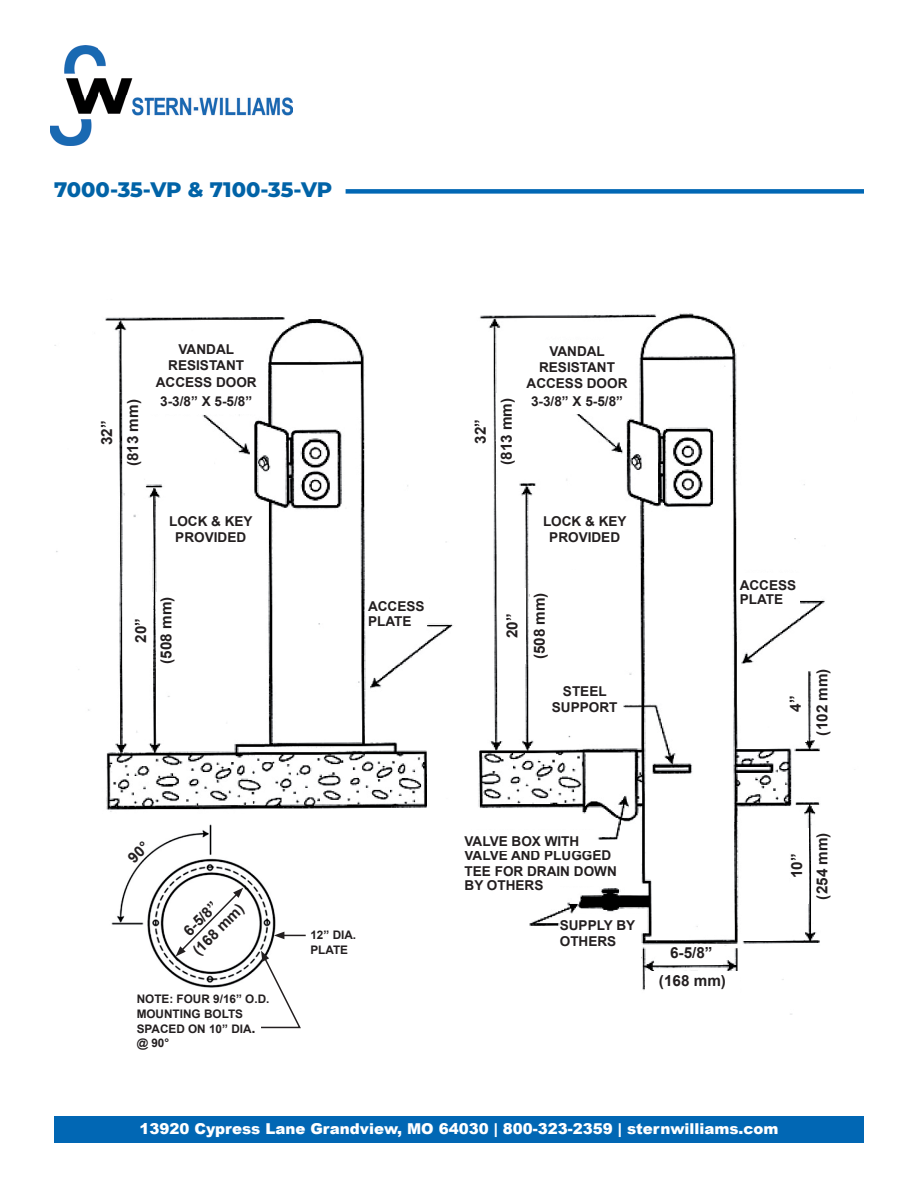
<style>
.page{position:relative;width:918px;height:1188px;background:#fff}
.page>*{position:absolute;margin:0;border:0;box-sizing:border-box;transform-origin:0 0}
.t1{font:800 21px "Montserrat";letter-spacing:-.005em;color:#0163a7}
.t2{font:700 15.3px "Arial";color:#231f20}
.t3{font:900 15px "Arial";color:#fff}
.t4{font:700 15px "Arial";color:#231f20}
.t5{font:700 13.5px/16.4px "Arial";color:#231f20;text-align:center}
.t6{font:700 11.85px/14.1px "Arial";color:#231f20}
.s1{font-size:15px}
</style>
<div class="page">
<div style="left:54px;top:1116px;width:810px;height:27px;background:#0167b4"></div>
<img style="left:50px;top:45px;width:243px;height:100px">
<div style="left:346px;top:189px;width:518px;height:5px;background:#0167b4"></div>
<img style="left:54px;top:317px;width:400px;height:495px">
<img style="left:478px;top:313px;width:347px;height:702px">
<img style="left:111px;top:824px;width:174px;height:164px">
<svg style="left:274px;top:932px;width:32px;height:7px"></svg>
<svg style="left:176px;top:888px;width:73px;height:71px"></svg>
<svg style="left:260px;top:951px;width:41px;height:78px"></svg>
<div style="left:475px;top:394px;width:17px;height:75px;background:#fff"></div>
<div style="left:101px;top:395px;width:18px;height:76px;background:#fff"></div>
<div style="left:506px;top:588px;width:20px;height:76px;background:#fff"></div>
<div style="left:135px;top:592px;width:17px;height:76px;background:#fff"></div>
<div style="left:790px;top:666px;width:17px;height:75px;background:#fff"></div>
<div style="left:791px;top:828px;width:17px;height:76px;background:#fff"></div>
<div style="left:660px;top:947px;width:63px;height:18px;background:#fff"></div>
<div style="left:497px;top:394px;width:25px;height:75px;background:#fff"></div>
<div style="left:123px;top:395px;width:25px;height:76px;background:#fff"></div>
<div style="left:530px;top:588px;width:26px;height:76px;background:#fff"></div>
<div style="left:157px;top:592px;width:26px;height:76px;background:#fff"></div>
<div style="left:812px;top:664px;width:27px;height:76px;background:#fff"></div>
<div style="left:812px;top:828px;width:27px;height:76px;background:#fff"></div>
<div style="left:740px;top:574px;width:60px;height:20px;background:#fff"></div>
<div style="left:368px;top:596px;width:60px;height:20px;background:#fff"></div>
<div style="left:547px;top:680px;width:76px;height:55px;background:#fff"></div>
<div style="left:158px;top:510px;width:106px;height:55px;background:#fff"></div>
<div style="left:531px;top:510px;width:107px;height:55px;background:#fff"></div>
<div style="left:148px;top:338px;width:116px;height:57px;background:#fff"></div>
<div style="left:519px;top:340px;width:116px;height:57px;background:#fff"></div>
<div style="left:740px;top:594px;width:60px;height:23px;background:#fff"></div>
<div style="left:368px;top:616px;width:58px;height:20px;background:#fff"></div>
<div style="left:645px;top:971px;width:95px;height:26px;background:#fff"></div>
<div style="left:465px;top:874px;width:95px;height:21px;background:#fff"></div>
<div style="left:465px;top:860px;width:174px;height:20px;background:#fff"></div>
<div style="left:465px;top:844px;width:166px;height:21px;background:#fff"></div>
<div style="left:465px;top:830px;width:130px;height:20px;background:#fff"></div>
<div style="left:556px;top:877px;width:82px;height:9px;background:#fff"></div>
<div style="left:462px;top:895px;width:94px;height:9px;background:#fff"></div>
<div style="left:148px;top:390px;width:116px;height:23px;background:#fff"></div>
<div style="left:519px;top:390px;width:116px;height:23px;background:#fff"></div>
<div style="left:560px;top:914px;width:80px;height:55px;background:#fff"></div>
<svg style="left:127px;top:841px;width:19px;height:23px"></svg>
<h1 class="t1" style="left:54px;top:174px;width:280px">7000-35-VP &amp; 7100-35-VP</h1>
<p class="t5" style="left:156px;top:342px;width:103px">VANDAL<br>RESISTANT<br>ACCESS DOOR</p>
<p class="t5" style="left:527px;top:343px;width:103px">VANDAL<br>RESISTANT<br>ACCESS DOOR</p>
<p class="t5" style="left:160px;top:393px;width:93px">3-3/8” X 5-5/8”</p>
<p class="t5" style="left:531px;top:393px;width:93px">3-3/8” X 5-5/8”</p>
<p class="t2" style="left:123px;top:466px;width:69px;rotate:-90deg">(813 mm)</p>
<p class="t2" style="left:496px;top:465px;width:69px;rotate:-90deg">(813 mm)</p>
<p class="t2" style="left:97px;top:445px;width:26px;rotate:-90deg">32”</p>
<p class="t2" style="left:470px;top:444px;width:26px;rotate:-90deg">32”</p>
<p class="t5" style="left:169px;top:513px;width:85px">LOCK &amp; KEY<br>PROVIDED</p>
<p class="t5" style="left:543px;top:514px;width:85px">LOCK &amp; KEY<br>PROVIDED</p>
<p class="t2" style="left:131px;top:643px;width:26px;rotate:-90deg">20”</p>
<p class="t2" style="left:156px;top:664px;width:69px;rotate:-90deg">(508 mm)</p>
<p class="t5" style="left:368px;top:599px;width:58px">ACCESS</p>
<p class="t5" style="left:368px;top:613px;width:45px">PLATE</p>
<p class="t2" style="left:502px;top:638px;width:26px;rotate:-90deg">20”</p>
<p class="t2" style="left:530px;top:659px;width:69px;rotate:-90deg">(508 mm)</p>
<p class="t5" style="left:552px;top:684px;width:67px">STEEL<br>SUPPORT</p>
<p class="t5" style="left:740px;top:577px;width:58px">ACCESS</p>
<p class="t5" style="left:740px;top:591px;width:45px">PLATE</p>
<p class="t2" style="left:785px;top:712px;width:18px;rotate:-90deg">4”</p>
<p class="t2" style="left:812px;top:736px;width:69px;rotate:-90deg">(102 mm)</p>
<p class="t4" style="left:179px;top:926px;width:43px;rotate:-45deg">6-5/8”</p>
<p class="t4" style="left:188px;top:945px;width:67px;rotate:-45deg">(168 mm)</p>
<p class="t6" style="left:137px;top:993px;width:134px">NOTE: FOUR 9/16” O.D.<br>MOUNTING BOLTS</p>
<p class="t6" style="left:137px;top:1022px;width:121px">SPACED ON 10” DIA<span class="s1">. </span>@ 90°</p>
<p class="t6" style="left:310px;top:929px;width:47px">12” DIA.</p>
<p class="t6" style="left:310px;top:943px;width:39px">PLATE</p>
<p class="t5" style="left:465px;top:834px;width:116px">VALVE BOX WITH</p>
<p class="t5" style="left:465px;top:848px;width:148px">VALVE AND PLUGGED</p>
<p class="t5" style="left:465px;top:863px;width:154px">TEE FOR DRAIN DOWN</p>
<p class="t5" style="left:465px;top:878px;width:80px">BY OTHERS</p>
<p class="t5" style="left:560px;top:918px;width:77px;text-align:left">SUPPLY BY<br>OTHERS</p>
<p class="t2" style="left:670px;top:943px;width:44px">6-5/8”</p>
<p class="t2" style="left:659px;top:971px;width:69px">(168 mm)</p>
<p class="t2" style="left:787px;top:878px;width:26px;rotate:-90deg">10”</p>
<p class="t2" style="left:812px;top:900px;width:69px;rotate:-90deg">(254 mm)</p>
<p class="t3" style="left:139px;top:1118px;width:641px">13920 Cypress Lane Grandview, MO 64030 | 800-323-2359 | sternwilliams.com</p>
</div>
